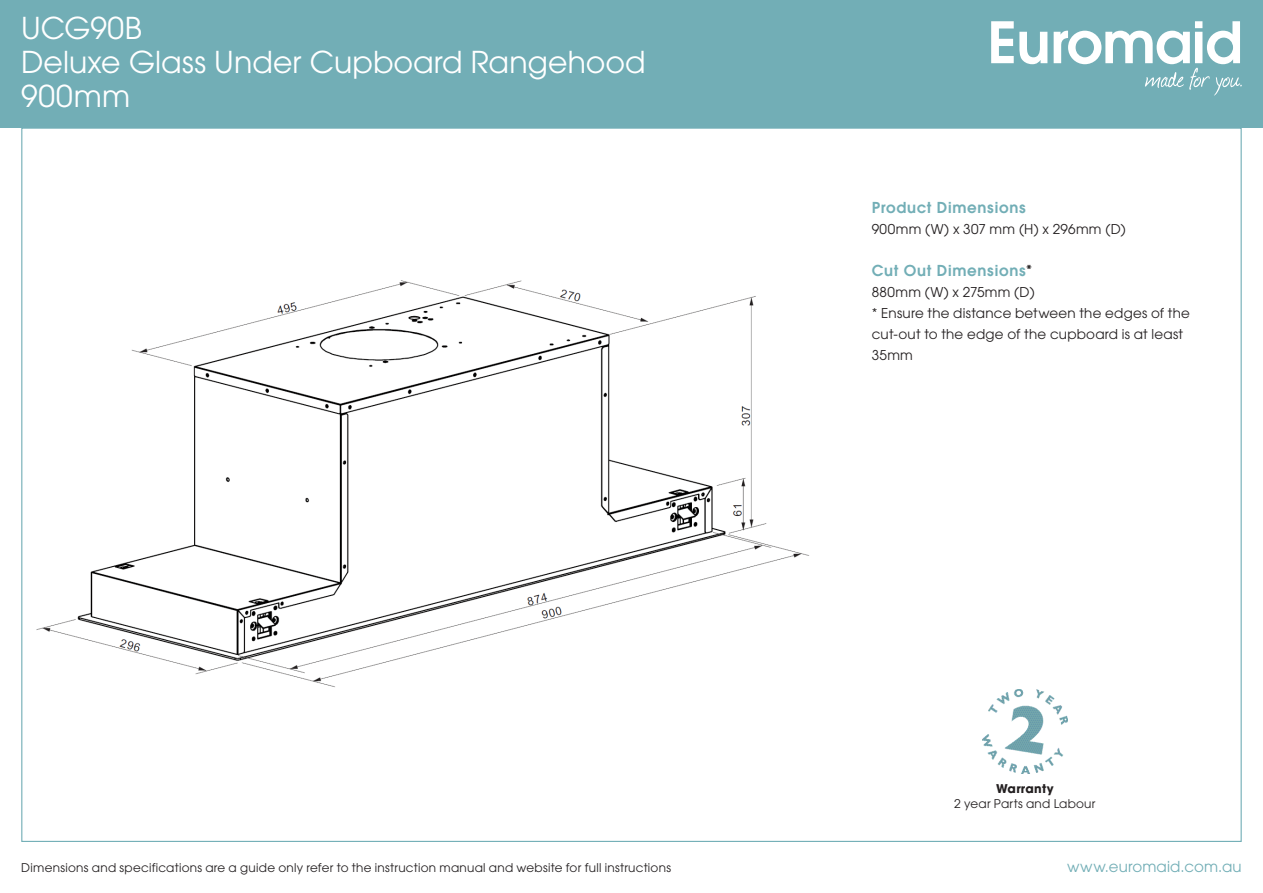
<style>
.page{position:relative;width:1263px;height:893px;background:#fff}
.page>*{position:absolute;margin:0;border:0;box-sizing:border-box;transform-origin:0 0}
.B_head{font:30px "Avant Garde";color:#fff}
._3_Section_Heading{font:600 15px "Avant Garde";letter-spacing:.05em;color:#72aeb6}
.t1{font:15px "Avant Garde";letter-spacing:.015em;color:#72aeb6}
.body_copy{font:13.5px/21px "Avant Garde";letter-spacing:.015em;color:#231f20}
.t2{font:12px "Avant Garde";letter-spacing:.02em;color:#231f20}
.t3{font:700 12px "Avant Garde";letter-spacing:.025em;color:#231f20}
.s1{color:#231f20}
</style>
<div class="page">
<div style="left:0;top:0;width:1263px;height:128px;background:#72aeb6"></div>
<svg style="left:991px;top:21px;width:251px;height:74px"></svg>
<img style="left:982px;top:689px;width:85px;height:85px">
<img style="left:36px;top:280px;width:774px;height:408px">
<p class="B_head" style="left:21px;top:10px;width:122px">UCG90B</p>
<p class="B_head" style="left:21px;top:44px;width:626px">Deluxe Glass Under Cupboard Rangehood</p>
<p class="B_head" style="left:21px;top:78px;width:110px">900mm</p>
<p class="_3_Section_Heading" style="left:872px;top:198px;width:156px">Product Dimensions</p>
<p class="body_copy" style="left:872px;top:219px;width:255px">900mm (W) x 307 mm (H) x 296mm (D)</p>
<p class="_3_Section_Heading" style="left:872px;top:261px;width:162px">Cut Out Dimensions<span class="s1">*</span></p>
<p class="body_copy" style="left:872px;top:282px;width:164px">880mm (W) x 275mm (D)</p>
<p class="body_copy" style="left:872px;top:303px;width:320px">* Ensure the distance between the edges of the cut-out to the edge of the cupboard is at least<br>35mm</p>
<p class="t3" style="left:996px;top:781px;width:59px">Warranty</p>
<p class="t2" style="left:954px;top:796px;width:143px">2 year Parts and Labour</p>
<p class="t2" style="left:21px;top:860px;width:651px">Dimensions and specifications are a guide only refer to the instruction manual and website for full instructions</p>
<p class="t1" style="left:1067px;top:857px;width:176px">www.euromaid.com.au</p>
</div>
